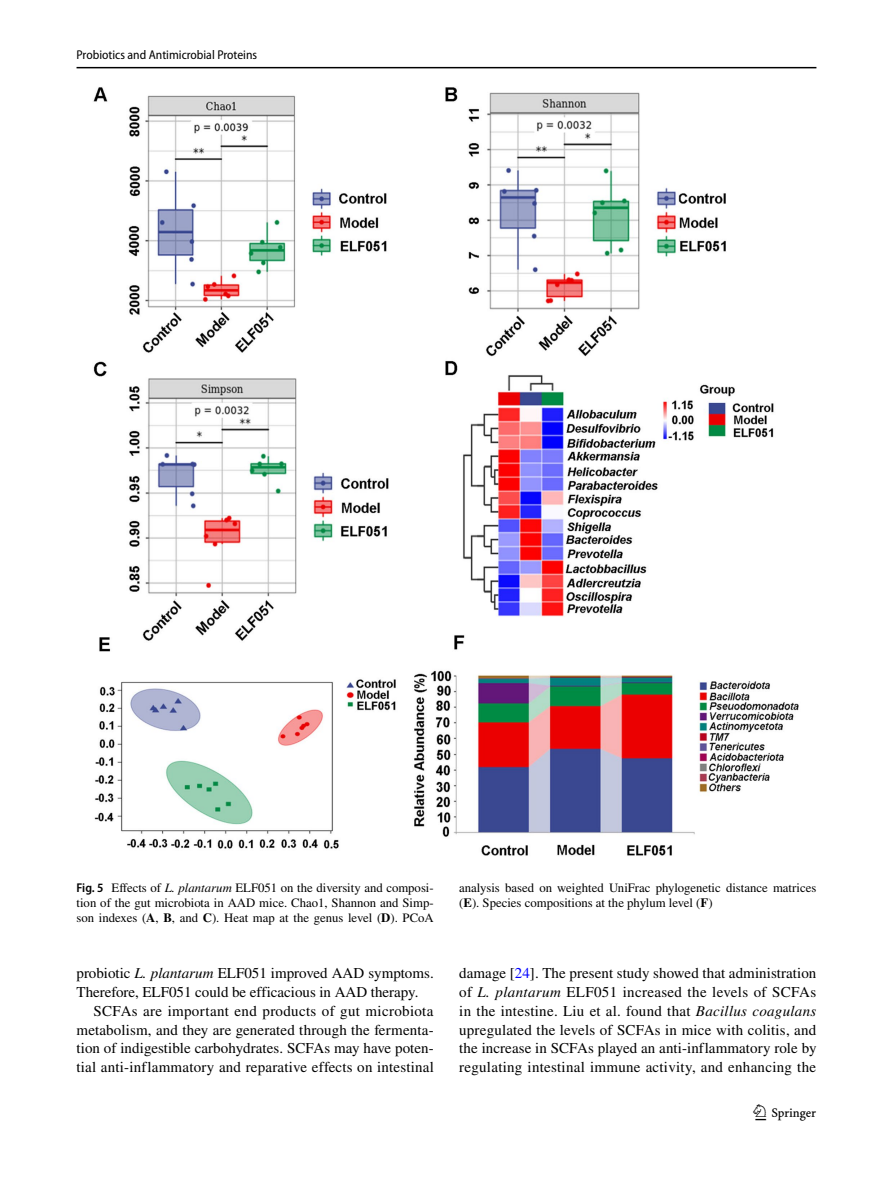
<style>
.page{position:relative;width:893px;height:1187px;background:#fff}
.page>*{position:absolute;margin:0;border:0;box-sizing:border-box;transform-origin:0 0}
.t1{font:22.5px "Springnew Regular 3";color:#000}
.t2{font:15px/18.8px "STIX";letter-spacing:.015em;color:#000;text-align:justify}
.t3{font:12.75px/15px "STIX";color:#000;text-align:justify}
.t4{font:semi-condensed 12.75px "Myriad Pro";color:#000}
.s1{font-family:"Myriad Pro";font-weight:600;font-stretch:semi-condensed}
.s2{font-style:italic}
.s3{font-weight:700}
.s4{color:#00f}
</style>
<div class="page">
<hr style="left:77px;top:67px;width:739px;height:1px;background:#000">
<img style="left:93px;top:87px;width:706px;height:769px">
<p class="t4" style="left:77px;top:48px;width:182px">Probiotics and Antimicrobial Proteins</p>
<p class="t3" style="left:77px;top:880px;width:359px"><span class="s1">Fig. 5</span> Effects of <span class="s2">L. plantarum</span> ELF051 on the diversity and composi&shy;tion of the gut microbiota in AAD mice. Chao1, Shannon and Simp&shy;son indexes (<span class="s3">A</span>, <span class="s3">B</span>, and <span class="s3">C</span>). Heat map at the genus level (<span class="s3">D</span>). PCoA</p>
<p class="t3" style="left:459px;top:880px;width:359px">analysis based on weighted UniFrac phylogenetic distance matrices (<span class="s3">E</span>). Species compositions at the phylum level (<span class="s3">F</span>)</p>
<p class="t2" style="left:77px;top:964px;width:359px">probiotic <span class="s2">L. plantarum</span> ELF051 improved AAD symptoms.<br>Therefore, ELF051 could be efficacious in AAD therapy.</p>
<p class="t2" style="left:77px;top:1002px;width:359px;text-indent:17px">SCFAs are important end products of gut microbiota metabolism, and they are generated through the fermenta&shy;tion of indigestible carbohydrates. SCFAs may have poten&shy;tial anti-inflammatory and reparative effects on intestinal</p>
<p class="t2" style="left:459px;top:964px;width:359px">damage [<span class="s4">24</span>]. The present study showed that administration of <span class="s2">L. plantarum</span> ELF051 increased the levels of SCFAs in the intestine. Liu et al. found that <span class="s2">Bacillus coagulans </span>upregulated the levels of SCFAs in mice with colitis, and the increase in SCFAs played an anti-inflammatory role by regulating intestinal immune activity, and enhancing the</p>
<h1 class="t1" style="left:755px;top:1104px;width:62px">1 3</h1>
</div>
